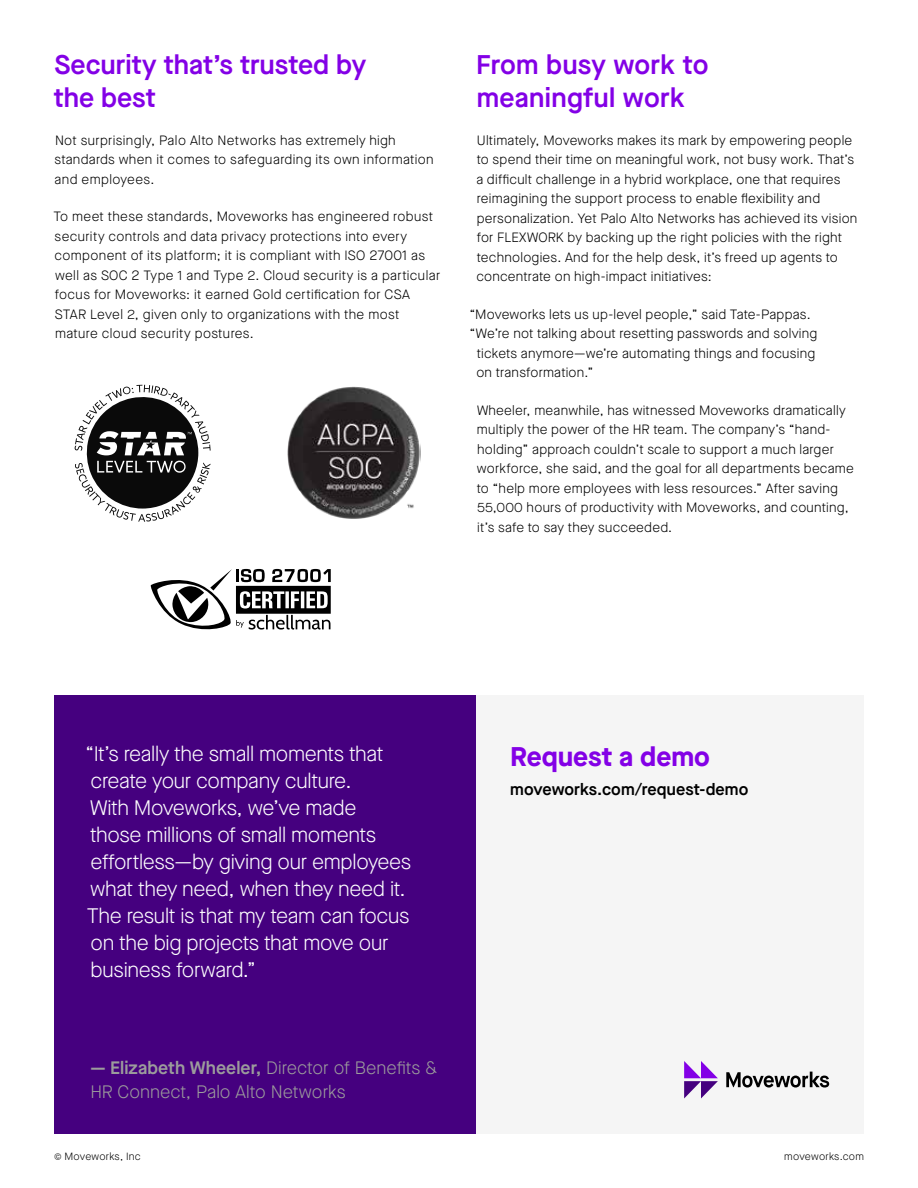
<style>
.page{position:relative;width:918px;height:1188px;background:#fff}
.page>*{position:absolute;margin:0;border:0;box-sizing:border-box;transform-origin:0 0}
.t1{font:600 27px/33px "Maison Neue";letter-spacing:.005em;color:#8300e6}
.t2{font:700 27px "Maison Neue";color:#8300e6}
.t3{font:300 21px/27px "Maison Neue";letter-spacing:-.015em;color:#fff}
.t4{font:300 18px/24px "Maison Neue";letter-spacing:.005em;color:#9c9c9c}
.t5{font:600 16.5px "Maison Neue";letter-spacing:.005em;color:#000}
.t6{font:300 13.5px/19.5px "Maison Neue";letter-spacing:.02em;color:#000}
.t7{font:300 10.5px "Maison Neue";letter-spacing:.02em;color:#000}
.s1{font-weight:600}
</style>
<div class="page">
<div style="left:476px;top:696px;width:388px;height:438px;background:#f5f5f5"></div>
<div style="left:54px;top:696px;width:422px;height:438px;background:#45007f"></div>
<svg style="left:726px;top:1072px;width:103px;height:16px"></svg>
<svg style="left:684px;top:1061px;width:34px;height:37px"></svg>
<svg style="left:151px;top:569px;width:180px;height:61px"></svg>
<svg style="left:74px;top:384px;width:137px;height:138px"></svg>
<img style="left:287px;top:386px;width:134px;height:133px">
<h1 class="t1" style="left:54px;top:48px;width:314px">Security that’s trusted by the best</h1>
<p class="t6" style="left:55px;top:130px;width:381px">Not surprisingly, Palo Alto Networks has extremely high standards when it comes to safeguarding its own information and employees.</p>
<p class="t6" style="left:53px;top:207px;width:388px">To meet these standards, Moveworks has engineered robust security controls and data privacy protections into every component of its platform; it is compliant with ISO 27001 as well as SOC 2 Type 1 and Type 2. Cloud security is a particular focus for Moveworks: it earned Gold certification for CSA STAR Level 2, given only to organizations with the most mature cloud security postures.</p>
<h1 class="t1" style="left:476px;top:48px;width:234px">From busy work to meaningful work</h1>
<p class="t6" style="left:476px;top:130px;width:383px">Ultimately, Moveworks makes its mark by empowering people to spend their time on meaningful work, not busy work. That’s a difficult challenge in a hybrid workplace, one that requires reimagining the support process to enable flexibility and personalization. Yet Palo Alto Networks has achieved its vision for FLEXWORK by backing up the right policies with the right technologies. And for the help desk, it’s freed up agents to concentrate on high-impact initiatives:</p>
<p class="t6" style="left:470px;top:304px;width:343px">“Moveworks lets us up-level people,” said Tate-Pappas.</p>
<p class="t6" style="left:470px;top:324px;width:349px">“We’re not talking about resetting passwords and solving</p>
<p class="t6" style="left:477px;top:343px;width:340px">tickets anymore—we’re automating things and focusing</p>
<p class="t6" style="left:476px;top:363px;width:119px">on transformation.”</p>
<p class="t6" style="left:477px;top:400px;width:379px">Wheeler, meanwhile, has witnessed Moveworks dramatically multiply the power of the HR team. The company’s “hand&shy;holding” approach couldn’t scale to support a much larger workforce, she said, and the goal for all departments became to “help more employees with less resources.” After saving 55,000 hours of productivity with Moveworks, and counting, it’s safe to say they succeeded.</p>
<h2 class="t3" style="left:85px;top:741px;width:300px">“It’s really the small moments that</h2>
<h1 class="t2" style="left:510px;top:737px;width:201px">Request a demo</h1>
<p class="t3" style="left:87px;top:768px;width:326px">create your company culture.<br>With Moveworks, we’ve made<br>those millions of small moments effortless—by giving our employees what they need, when they need it.<br>The result is that my team can focus on the big projects that move our business forward.”</p>
<p class="t5" style="left:510px;top:778px;width:240px">moveworks.com/request-demo</p>
<h3 class="t4" style="left:90px;top:1056px;width:349px"><span class="s1">— Elizabeth Wheeler,</span> Director of Benefits &amp;<br>HR Connect, Palo Alto Networks</h3>
<p class="t7" style="left:54px;top:1150px;width:88px">© Moveworks, Inc</p>
<p class="t7" style="left:784px;top:1149px;width:81px">moveworks.com</p>
</div>
